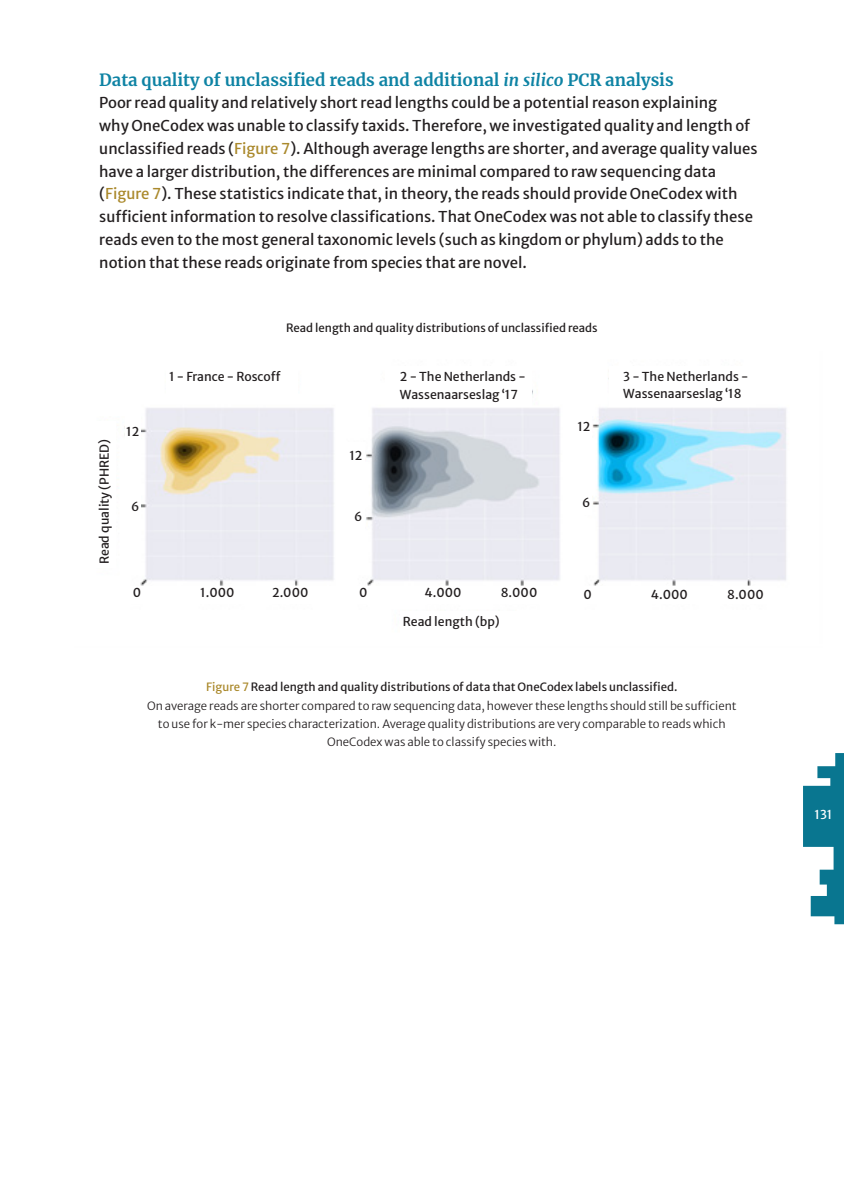
<style>
.page{position:relative;width:844px;height:1191px;background:#fff}
.page>*{position:absolute;margin:0;border:0;box-sizing:border-box;transform-origin:0 0}
.t1{font:700 16.62px "Merriweather";color:#0e83a4}
.t2{font:14.88px/22.8px "Merriweather Sans";color:#231f20}
.t3{font:12.25px "Merriweather Sans";color:#231f20}
.t4{font:12.25px "Merriweather Sans";color:#fff}
.t5{font:11.38px "Merriweather Sans";color:#231f20}
.s1{font-style:italic}
.s2{color:#aa892c}
</style>
<div class="page">
<svg style="left:803px;top:753px;width:40px;height:171px"></svg>
<img style="left:124px;top:389px;width:662px;height:197px">
<div style="left:166px;top:366px;width:132px;height:30px;background:#fff"></div>
<div style="left:385px;top:366px;width:147px;height:41px;background:#fff"></div>
<div style="left:608px;top:366px;width:147px;height:41px;background:#fff"></div>
<div style="left:125px;top:415px;width:16px;height:105px;background:#fff"></div>
<div style="left:346px;top:442px;width:19px;height:104px;background:#fff"></div>
<div style="left:573px;top:411px;width:19px;height:104px;background:#fff"></div>
<p class="t1" style="left:99px;top:68px;width:575px">Data quality of unclassified reads and additional <span class="s1">in silico</span> PCR analysis</p>
<p class="t2" style="left:99px;top:90px;width:619px">Poor read quality and relatively short read lengths could be a potential reason explaining</p>
<p class="t2" style="left:99px;top:113px;width:652px">why OneCodex was unable to classify taxids. Therefore, we investigated quality and length of</p>
<p class="t2" style="left:99px;top:135px;width:659px">unclassified reads (<span class="s2">Figure 7</span>). Although average lengths are shorter, and average quality values have a larger distribution, the differences are minimal compared to raw sequencing data</p>
<p class="t2" style="left:99px;top:181px;width:639px">(<span class="s2">Figure 7</span>). These statistics indicate that, in theory, the reads should provide OneCodex with</p>
<p class="t2" style="left:99px;top:204px;width:655px">sufficient information to resolve classifications. That OneCodex was not able to classify these reads even to the most general taxonomic levels (such as kingdom or phylum) adds to the</p>
<p class="t2" style="left:99px;top:249px;width:429px">notion that these reads originate from species that are novel.</p>
<p class="t3" style="left:94px;top:564px;width:127px;rotate:-90deg">Read quality (PHRED)</p>
<p class="t3" style="left:126px;top:420px;width:15px">12</p>
<p class="t3" style="left:131px;top:496px;width:10px">6</p>
<p class="t5" style="left:286px;top:317px;width:313px">Read length and quality distributions of unclassified reads</p>
<p class="t3" style="left:169px;top:366px;width:113px">1 - France - Roscoff</p>
<p class="t3" style="left:400px;top:366px;width:127px">2 - The Netherlands -</p>
<p class="t3" style="left:400px;top:383px;width:119px">Wassenaarseslag ‘17</p>
<p class="t3" style="left:349px;top:445px;width:15px">12</p>
<p class="t3" style="left:354px;top:506px;width:10px">6</p>
<p class="t3" style="left:577px;top:416px;width:15px">12</p>
<p class="t3" style="left:582px;top:491px;width:10px">6</p>
<p class="t3" style="left:623px;top:365px;width:126px">3 - The Netherlands -</p>
<p class="t3" style="left:623px;top:383px;width:120px">Wassenaarseslag ‘18</p>
<p class="t3" style="left:133px;top:582px;width:10px">0</p>
<p class="t3" style="left:200px;top:582px;width:36px">1.000</p>
<p class="t3" style="left:272px;top:582px;width:38px">2.000</p>
<p class="t3" style="left:359px;top:582px;width:10px">0</p>
<p class="t3" style="left:424px;top:582px;width:38px">4.000</p>
<p class="t3" style="left:500px;top:582px;width:38px">8.000</p>
<p class="t3" style="left:583px;top:584px;width:10px">0</p>
<p class="t3" style="left:650px;top:584px;width:38px">4.000</p>
<p class="t3" style="left:727px;top:584px;width:38px">8.000</p>
<p class="t3" style="left:403px;top:611px;width:98px">Read length (bp)</p>
<p class="t5" style="left:206px;top:677px;width:472px"><span class="s2">Figure 7</span> Read length and quality distributions of data that OneCodex labels unclassified.</p>
<p class="t5" style="left:147px;top:695px;width:591px">On average reads are shorter compared to raw sequencing data, however these lengths should still be sufficient</p>
<p class="t5" style="left:158px;top:714px;width:569px">to use for k-mer species characterization. Average quality distributions are very comparable to reads which</p>
<p class="t5" style="left:327px;top:732px;width:231px">OneCodex was able to classify species with.</p>
<p class="t4" style="left:814px;top:804px;width:19px">131</p>
</div>
